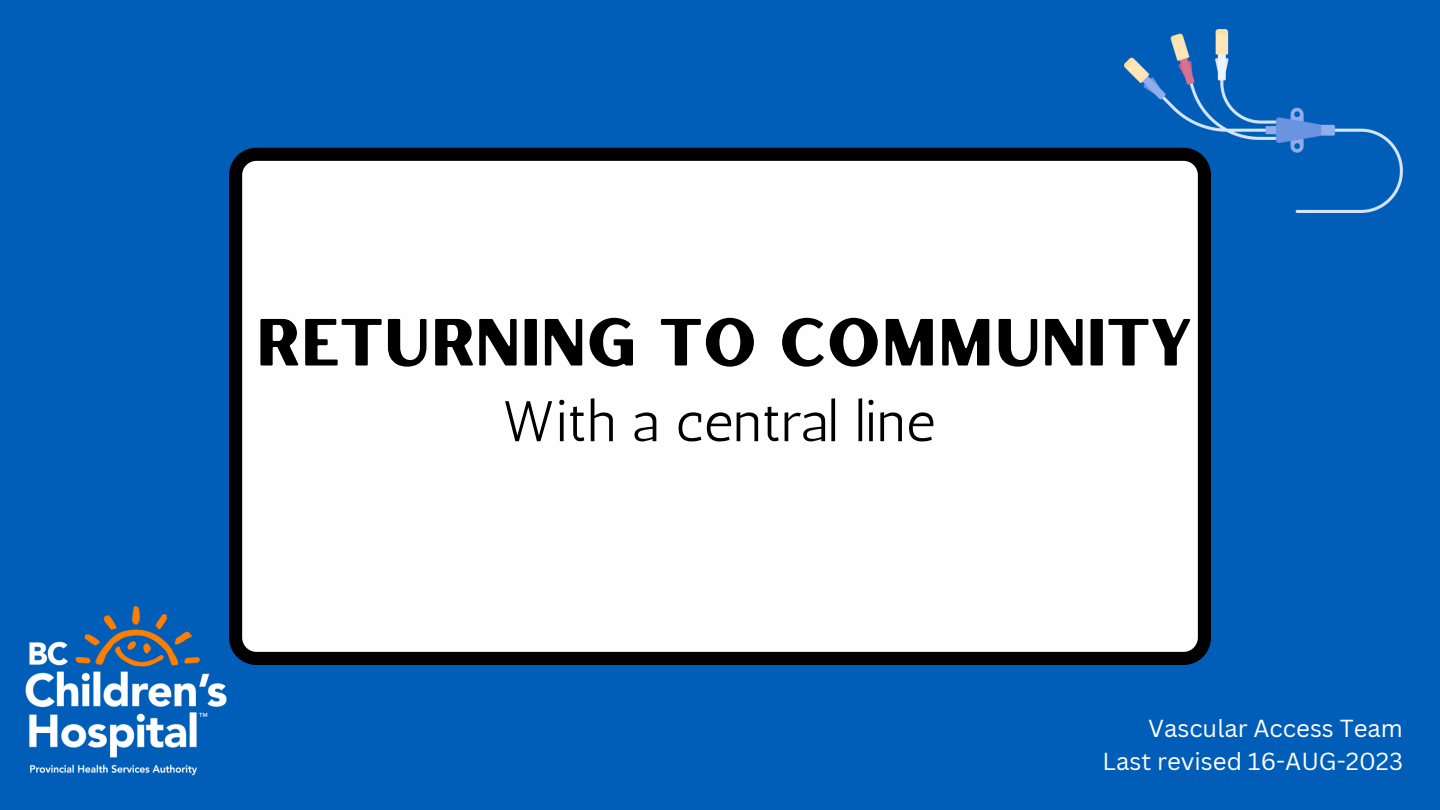
<style>
.page{position:relative;width:1440px;height:810px;background:#005eb8}
.page>*{position:absolute;margin:0;border:0;box-sizing:border-box;transform-origin:0 0}
.t1{font:66.5px "Hertical Sans Smooth";color:#000}
.t2{font:57.2px "Antic";color:#000}
.t3{font:24px "Canva Sans";color:#fefefe}
</style>
<div class="page">
<svg style="left:229px;top:148px;width:982px;height:517px;background:#ebebeb"></svg>
<img style="left:1125px;top:29px;width:278px;height:183px">
<img style="left:25px;top:602px;width:207px;height:174px">
<h2 class="t1" style="left:256px;top:296px;width:938px">RETURNING TO COMMUNITY</h2>
<p class="t2" style="left:503px;top:387px;width:434px">With a central line</p>
<p class="t3" style="left:1148px;top:711px;width:256px">Vascular Access Team</p>
<p class="t3" style="left:1103px;top:744px;width:302px">Last revised 16-AUG-2023</p>
</div>
